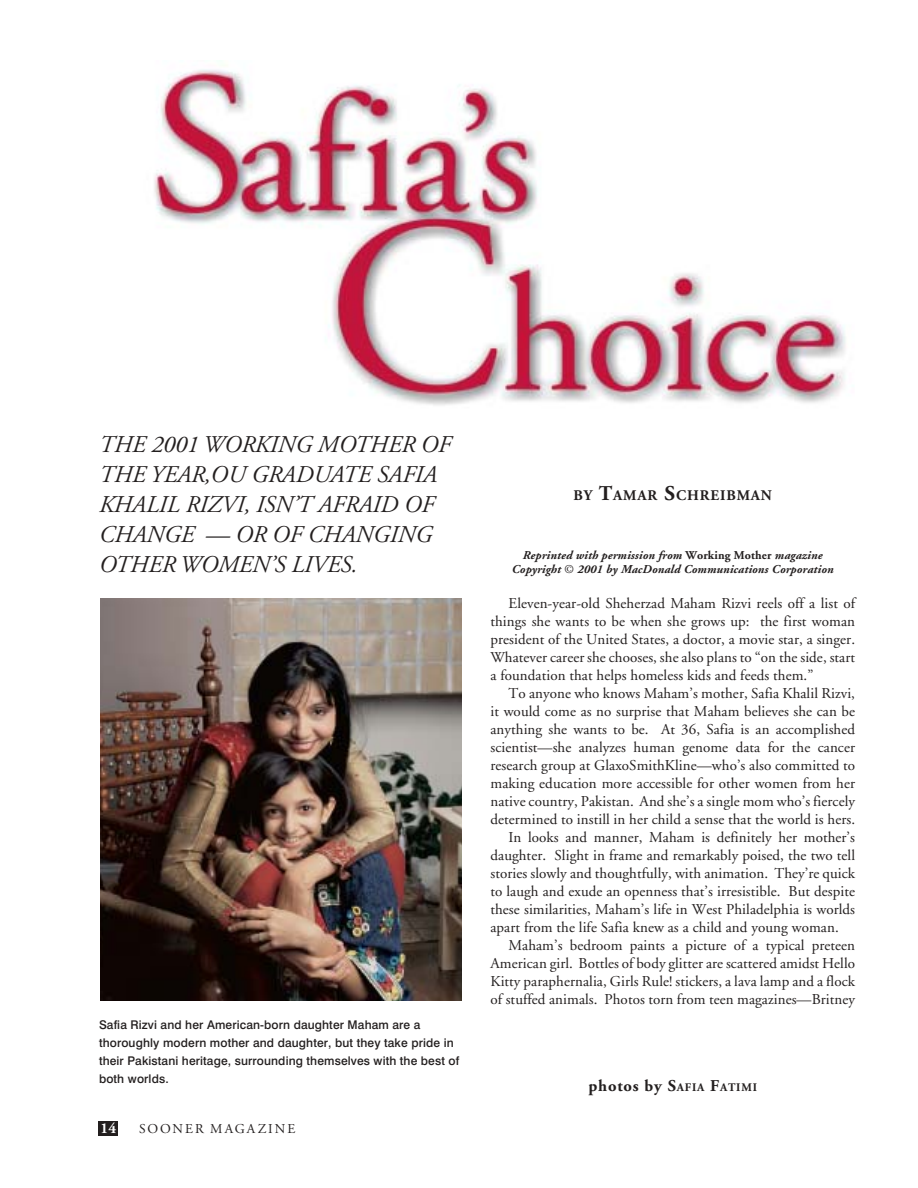
<style>
.page{position:relative;width:918px;height:1188px;background:#fff}
.page>*{position:absolute;margin:0;border:0;box-sizing:border-box;transform-origin:0 0}
.t1{font:italic 24px/30px "Adobe Garamond";letter-spacing:-.005em;color:#231f1f}
.t2{font:700 16.5px "Adobe Garamond";letter-spacing:.05em;color:#231f1f}
.t3{font:15px/18px "Adobe Garamond";letter-spacing:.005em;color:#231f1f;text-align:justify}
.t4{font:700 15px "Adobe Garamond";color:#fff}
.t5{font:700 14.7px "Adobe Garamond";letter-spacing:.06em;color:#231f1f}
.t6{font:13.5px "Adobe Garamond";letter-spacing:.145em;color:#231f1f}
.t7{font:500 12px/18px "Swiss 721 BT";letter-spacing:.01em;color:#231f1f}
.t8{font:italic 700 12px/14.4px "Adobe Garamond";letter-spacing:.01em;color:#231f1f;text-align:center}
.s1{font-size:21px}
.s2{font-style:normal}
.s3{font-weight:400;font-style:normal}
.s4{font-size:11.55px}
</style>
<div class="page">
<div style="left:99px;top:1121px;width:19px;height:15px;background:#231f1f"></div>
<img style="left:154px;top:69px;width:692px;height:336px">
<img style="left:101px;top:599px;width:361px;height:401px">
<h1 class="t1" style="left:99px;top:432px;width:354px">THE 2001 WORKING MOTHER OF<br>THE YEAR,OU GRADUATE SAFIA<br>KHALIL RIZVI, ISN’T AFRAID OF<br>CHANGE — OR OF CHANGING<br>OTHER WOMEN’S LIVES.</h1>
<p class="t7" style="left:99px;top:1017px;width:362px">Safia Rizvi and her American-born daughter Maham are a thoroughly modern mother and daughter, but they take pride in their Pakistani heritage, surrounding themselves with the best of both worlds.</p>
<p class="t4" style="left:101px;top:1122px;width:17px">14</p>
<p class="t6" style="left:139px;top:1123px;width:158px">SOONER MAGAZINE</p>
<p class="t5" style="left:574px;top:490px;width:200px">BY <span class="s1">T</span>AMAR <span class="s1">S</span>CHREIBMAN</p>
<p class="t8" style="left:512px;top:549px;width:323px">Reprinted with permission from <span class="s2">Working Mother</span> magazine<br>Copyright <span class="s3">©</span> 2001 by MacDonald Communications Corporation</p>
<p class="t3" style="left:490px;top:595px;width:366px;text-indent:18px">Eleven-year-old Sheherzad Maham Rizvi reels off a list of things she wants to be when she grows up: the first woman president of the United States, a doctor, a movie star, a singer.<br>Whatever career she chooses, she also plans to “on the side, start a foundation that helps homeless kids and feeds them.”</p>
<p class="t3" style="left:508px;top:685px;width:348px">To anyone who knows Maham’s mother, Safia Khalil Rizvi,</p>
<p class="t3" style="left:490px;top:703px;width:366px">it would come as no surprise that Maham believes she can be</p>
<p class="t3" style="left:490px;top:721px;width:366px">anything she wants to be. At 36, Safia is an accomplished</p>
<p class="t3" style="left:490px;top:739px;width:366px">scientist—she analyzes human genome data for the cancer</p>
<p class="t3" style="left:490px;top:757px;width:366px">research group at GlaxoSmithKline—who’s also committed to</p>
<p class="t3" style="left:490px;top:775px;width:366px">making education more accessible for other women from her</p>
<p class="t3" style="left:490px;top:793px;width:366px">native country, Pakistan. And she’s a single mom who’s fiercely</p>
<p class="t3" style="left:490px;top:811px;width:366px">determined to instill in her child a sense that the world is hers.</p>
<p class="t3" style="left:508px;top:829px;width:348px">In looks and manner, Maham is definitely her mother’s</p>
<p class="t3" style="left:490px;top:847px;width:366px">daughter. Slight in frame and remarkably poised, the two tell</p>
<p class="t3" style="left:490px;top:865px;width:366px">stories slowly and thoughtfully, with animation. They’re quick</p>
<p class="t3" style="left:490px;top:883px;width:366px">to laugh and exude an openness that’s irresistible. But despite</p>
<p class="t3" style="left:490px;top:901px;width:366px">these similarities, Maham’s life in West Philadelphia is worlds</p>
<p class="t3" style="left:490px;top:919px;width:350px">apart from the life Safia knew as a child and young woman.</p>
<p class="t3" style="left:508px;top:937px;width:348px">Maham’s bedroom paints a picture of a typical preteen</p>
<p class="t3" style="left:490px;top:955px;width:366px">American girl. Bottles of body glitter are scattered amidst Hello</p>
<p class="t3" style="left:490px;top:973px;width:366px">Kitty paraphernalia, Girls Rule! stickers, a lava lamp and a flock</p>
<p class="t3" style="left:490px;top:991px;width:366px">of stuffed animals. Photos torn from teen magazines—Britney</p>
<p class="t2" style="left:589px;top:1079px;width:170px">photos by S<span class="s4">AFIA</span> F<span class="s4">ATIMI</span></p>
</div>
